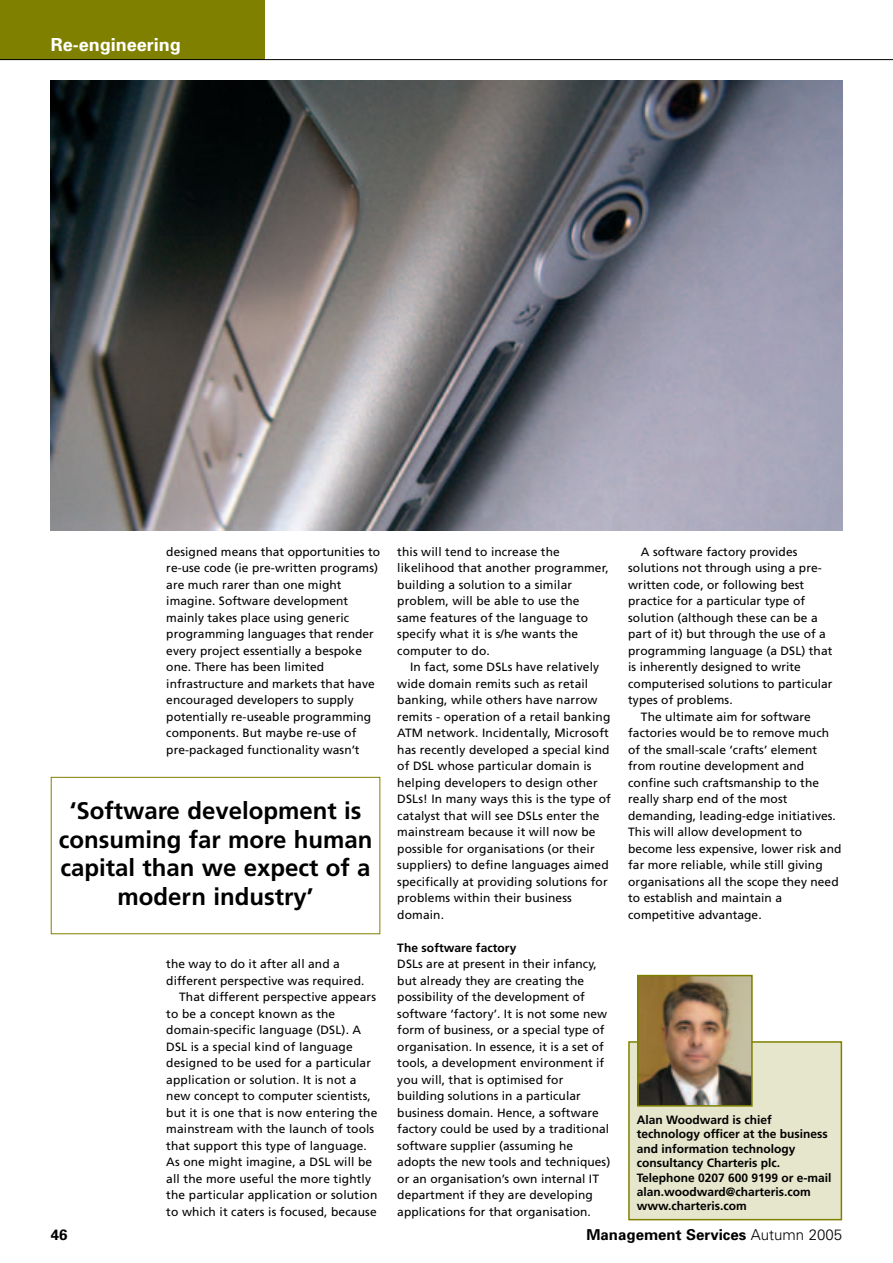
<style>
.page{position:relative;width:893px;height:1263px;background:#fff}
.page>*{position:absolute;margin:0;border:0;box-sizing:border-box;transform-origin:0 0}
.t1{font:700 24px/28.8px "Frutiger";color:#000;text-align:center}
.t2{font:700 18px "Univers";color:#fff}
.t3{font:700 15px "Univers";color:#000}
.t4{font:12px/16.5px "Frutiger";letter-spacing:.005em;color:#000}
.t5{font:700 12px/14.4px "Frutiger";color:#000}
.s1{font-weight:300}
</style>
<div class="page">
<div style="left:0;top:0;width:265px;height:60px;background:#808000"></div>
<hr style="left:0;top:59px;width:892px;height:1px;background:#000">
<div style="left:629px;top:1042px;width:212px;height:178px;background:#e6e6cc"></div>
<div style="left:628px;top:1041px;width:214px;height:179px;border:2px solid #808000"></div>
<img style="left:640px;top:978px;width:109px;height:126px">
<div style="left:637px;top:975px;width:115px;height:132px;border:2px solid #808000"></div>
<div style="left:51px;top:777px;width:329px;height:157px;border:1px solid #808000"></div>
<img style="left:51px;top:81px;width:791px;height:449px">
<h2 class="t2" style="left:51px;top:38px;width:132px">Re-engineering</h2>
<p class="t4" style="left:166px;top:544px;width:215px">designed means that opportunities to re-use code (ie pre-written programs) are much rarer than one might imagine. Software development mainly takes place using generic programming languages that render every project essentially a bespoke one. There has been limited infrastructure and markets that have encouraged developers to supply potentially re-useable programming components. But maybe re-use of pre-packaged functionality wasn’t</p>
<h1 class="t1" style="left:59px;top:798px;width:315px">‘Software development is consuming far more human capital than we expect of a modern industry’</h1>
<p class="t4" style="left:166px;top:957px;width:175px">the way to do it after all and a</p>
<p class="t4" style="left:166px;top:973px;width:200px">different perspective was required.</p>
<p class="t4" style="left:179px;top:990px;width:198px">That different perspective appears</p>
<p class="t4" style="left:166px;top:1006px;width:170px">to be a concept known as the</p>
<p class="t4" style="left:166px;top:1023px;width:196px">domain-specific language (DSL). A</p>
<p class="t4" style="left:166px;top:1039px;width:188px">DSL is a special kind of language</p>
<p class="t4" style="left:166px;top:1056px;width:206px">designed to be used for a particular</p>
<p class="t4" style="left:166px;top:1072px;width:191px">application or solution. It is not a</p>
<p class="t4" style="left:166px;top:1089px;width:206px">new concept to computer scientists,</p>
<p class="t4" style="left:166px;top:1105px;width:212px">but it is one that is now entering the</p>
<p class="t4" style="left:166px;top:1122px;width:209px">mainstream with the launch of tools</p>
<p class="t4" style="left:166px;top:1138px;width:202px">that support this type of language.</p>
<p class="t4" style="left:166px;top:1155px;width:207px">As one might imagine, a DSL will be</p>
<p class="t4" style="left:166px;top:1171px;width:206px">all the more useful the more tightly</p>
<p class="t4" style="left:166px;top:1188px;width:212px">the particular application or solution</p>
<p class="t4" style="left:166px;top:1204px;width:212px">to which it caters is focused, because</p>
<p class="t4" style="left:397px;top:544px;width:213px">this will tend to increase the likelihood that another programmer, building a solution to a similar problem, will be able to use the same features of the language to specify what it is s/he wants the computer to do.</p>
<p class="t4" style="left:397px;top:660px;width:215px;text-indent:13px">In fact, some DSLs have relatively wide domain remits such as retail banking, while others have narrow remits - operation of a retail banking ATM network. Incidentally, Microsoft has recently developed a special kind of DSL whose particular domain is helping developers to design other DSLs! In many ways this is the type of catalyst that will see DSLs enter the mainstream because it will now be possible for organisations (or their suppliers) to define languages aimed specifically at providing solutions for problems within their business domain.</p>
<p class="t5" style="left:397px;top:941px;width:121px">The software factory</p>
<p class="t4" style="left:397px;top:957px;width:214px">DSLs are at present in their infancy, but already they are creating the possibility of the development of software ‘factory’. It is not some new form of business, or a special type of organisation. In essence, it is a set of tools, a development environment if you will, that is optimised for building solutions in a particular business domain. Hence, a software factory could be used by a traditional software supplier (assuming he adopts the new tools and techniques) or an organisation’s own internal IT department if they are developing applications for that organisation.</p>
<p class="t4" style="left:641px;top:544px;width:158px">A software factory provides</p>
<p class="t4" style="left:628px;top:561px;width:195px">solutions not through using a pre-</p>
<p class="t4" style="left:628px;top:577px;width:177px">written code, or following best</p>
<p class="t4" style="left:628px;top:594px;width:178px">practice for a particular type of</p>
<p class="t4" style="left:628px;top:610px;width:191px">solution (although these can be a</p>
<p class="t4" style="left:628px;top:627px;width:199px">part of it) but through the use of a</p>
<p class="t4" style="left:628px;top:643px;width:206px">programming language (a DSL) that</p>
<p class="t4" style="left:628px;top:660px;width:174px">is inherently designed to write</p>
<p class="t4" style="left:628px;top:676px;width:206px">computerised solutions to particular</p>
<p class="t4" style="left:628px;top:693px;width:106px">types of problems.</p>
<p class="t4" style="left:641px;top:709px;width:171px">The ultimate aim for software</p>
<p class="t4" style="left:628px;top:726px;width:202px">factories would be to remove much</p>
<p class="t4" style="left:628px;top:742px;width:190px">of the small-scale ‘crafts’ element</p>
<p class="t4" style="left:628px;top:759px;width:177px">from routine development and</p>
<p class="t4" style="left:628px;top:775px;width:192px">confine such craftsmanship to the</p>
<p class="t4" style="left:628px;top:792px;width:161px">really sharp end of the most</p>
<p class="t4" style="left:628px;top:808px;width:209px">demanding, leading-edge initiatives.</p>
<p class="t4" style="left:628px;top:825px;width:175px">This will allow development to</p>
<p class="t4" style="left:628px;top:841px;width:215px">become less expensive, lower risk and</p>
<p class="t4" style="left:628px;top:858px;width:196px">far more reliable, while still giving</p>
<p class="t4" style="left:628px;top:874px;width:212px">organisations all the scope they need</p>
<p class="t4" style="left:628px;top:891px;width:155px">to establish and maintain a</p>
<p class="t4" style="left:628px;top:907px;width:135px">competitive advantage.</p>
<p class="t5" style="left:636px;top:1114px;width:196px">Alan Woodward is chief technology officer at the business and information technology consultancy Charteris plc.<br>Telephone 0207 600 9199 or e-mail alan.woodward@charteris.com www.charteris.com</p>
<p class="t3" style="left:51px;top:1229px;width:18px">46</p>
<p class="t3" style="left:586px;top:1229px;width:257px">Management Services <span class="s1">Autumn 2005</span></p>
</div>
